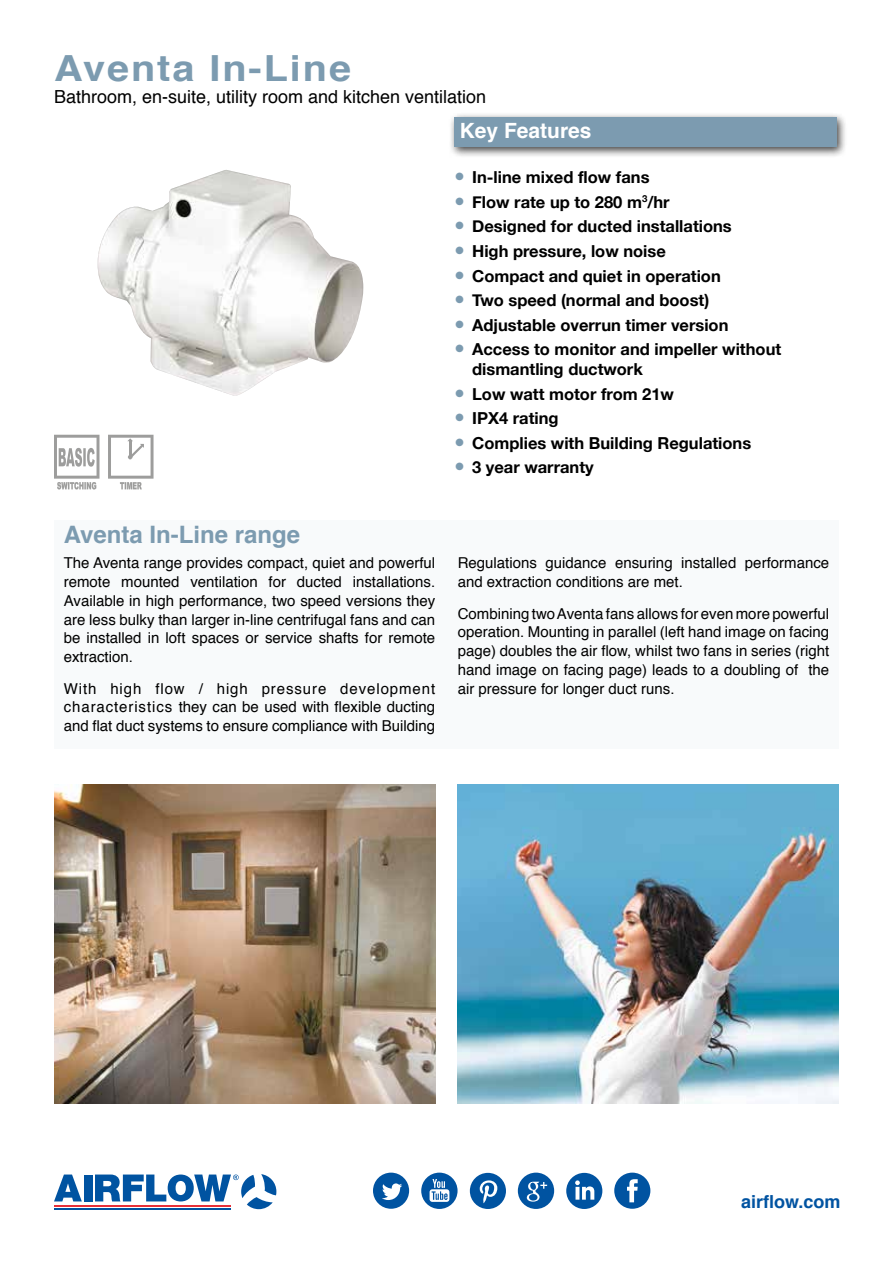
<style>
.page{position:relative;width:893px;height:1263px;background:#fff}
.page>*{position:absolute;margin:0;border:0;box-sizing:border-box;transform-origin:0 0}
.t1{font:700 36px "Helvetica";letter-spacing:.05em;color:#7c9bb0;scale:1.1 1}
.t2{font:700 24px "Helvetica";color:#7c9bb0}
.t3{font:700 21px "Helvetica";color:#fff}
.t4{font:18px "Helvetica";color:#000}
.t5{font:700 18px "Helvetica";color:#0053a1}
.t6{font:700 16.5px/19.5px "Helvetica Neue";color:#000}
.t7{font:15px/18.8px "Helvetica";color:#000;text-align:justify}
</style>
<div class="page">
<svg style="left:614px;top:1172px;width:36px;height:37px"></svg>
<svg style="left:373px;top:1172px;width:36px;height:37px"></svg>
<svg style="left:470px;top:1173px;width:36px;height:36px"></svg>
<svg style="left:518px;top:1172px;width:36px;height:37px"></svg>
<svg style="left:566px;top:1173px;width:36px;height:36px"></svg>
<svg style="left:421px;top:1172px;width:37px;height:37px"></svg>
<svg style="left:54px;top:1174px;width:28px;height:27px"></svg>
<div style="left:84px;top:1174px;width:9px;height:27px;background:#0053a1"></div>
<hr style="left:54px;top:1205px;width:177px;height:1px;background:#e73037">
<hr style="left:54px;top:1208px;width:177px;height:1px;background:#0053a1">
<svg style="left:95px;top:1174px;width:181px;height:35px"></svg>
<div style="left:449px;top:112px;width:399px;height:46px;background:#000;opacity:.75"></div>
<div style="left:454px;top:117px;width:382px;height:30px;background:#7c9bb0"></div>
<div style="left:54px;top:520px;width:785px;height:228px;background:#f8fafb"></div>
<svg style="left:108px;top:435px;width:46px;height:54px"></svg>
<svg style="left:54px;top:435px;width:45px;height:54px"></svg>
<img style="left:458px;top:784px;width:381px;height:319px">
<img style="left:54px;top:784px;width:381px;height:319px">
<img style="left:98px;top:170px;width:265px;height:226px">
<h1 class="t1" style="left:54px;top:39px;width:272px">Aventa In-Line</h1>
<p class="t4" style="left:54px;top:82px;width:434px">Bathroom, en-suite, utility room and kitchen ventilation</p>
<h3 class="t3" style="left:460px;top:114px;width:133px">Key Features</h3>
<p class="t6" style="left:455px;top:168px;width:196px"><sup>●</sup> In-line mixed flow fans</p>
<p class="t6" style="left:455px;top:193px;width:216px"><sup>●</sup> Flow rate up to 280 m<sup>3</sup>/hr</p>
<p class="t6" style="left:455px;top:217px;width:278px"><sup>●</sup> Designed for ducted installations</p>
<p class="t6" style="left:455px;top:242px;width:212px"><sup>●</sup> High pressure, low noise</p>
<p class="t6" style="left:455px;top:266px;width:267px"><sup>●</sup> Compact and quiet in operation</p>
<p class="t6" style="left:455px;top:291px;width:255px"><sup>●</sup> Two speed (normal and boost)</p>
<p class="t6" style="left:455px;top:316px;width:275px"><sup>●</sup> Adjustable overrun timer version</p>
<p class="t6" style="left:472px;top:340px;width:311px;text-indent:-17px"><sup>●</sup> Access to monitor and impeller without dismantling ductwork</p>
<p class="t6" style="left:455px;top:384px;width:220px"><sup>●</sup> Low watt motor from 21w</p>
<p class="t6" style="left:455px;top:409px;width:105px"><sup>●</sup> IPX4 rating</p>
<p class="t6" style="left:455px;top:434px;width:297px"><sup>●</sup> Complies with Building Regulations</p>
<p class="t6" style="left:455px;top:458px;width:140px"><sup>●</sup> 3 year warranty</p>
<h2 class="t2" style="left:64px;top:515px;width:238px">Aventa In-Line range</h2>
<p class="t7" style="left:64px;top:554px;width:373px">The Aventa range provides compact, quiet and powerful remote mounted ventilation for ducted installations.<br>Available in high performance, two speed versions they are less bulky than larger in-line centrifugal fans and can be installed in loft spaces or service shafts for remote extraction.</p>
<p class="t7" style="left:64px;top:679px;width:373px">With high flow / high pressure development characteristics they can be used with flexible ducting and flat duct systems to ensure compliance with Building</p>
<p class="t7" style="left:458px;top:554px;width:373px">Regulations guidance ensuring installed performance and extraction conditions are met.</p>
<p class="t7" style="left:458px;top:604px;width:373px">Combining two Aventa fans allows for even more powerful operation. Mounting in parallel (left hand image on facing page) doubles the air flow, whilst two fans in series (right hand image on facing page) leads to a doubling of the air pressure for longer duct runs.</p>
<p class="t5" style="left:741px;top:1187px;width:101px">airflow.com</p>
</div>
